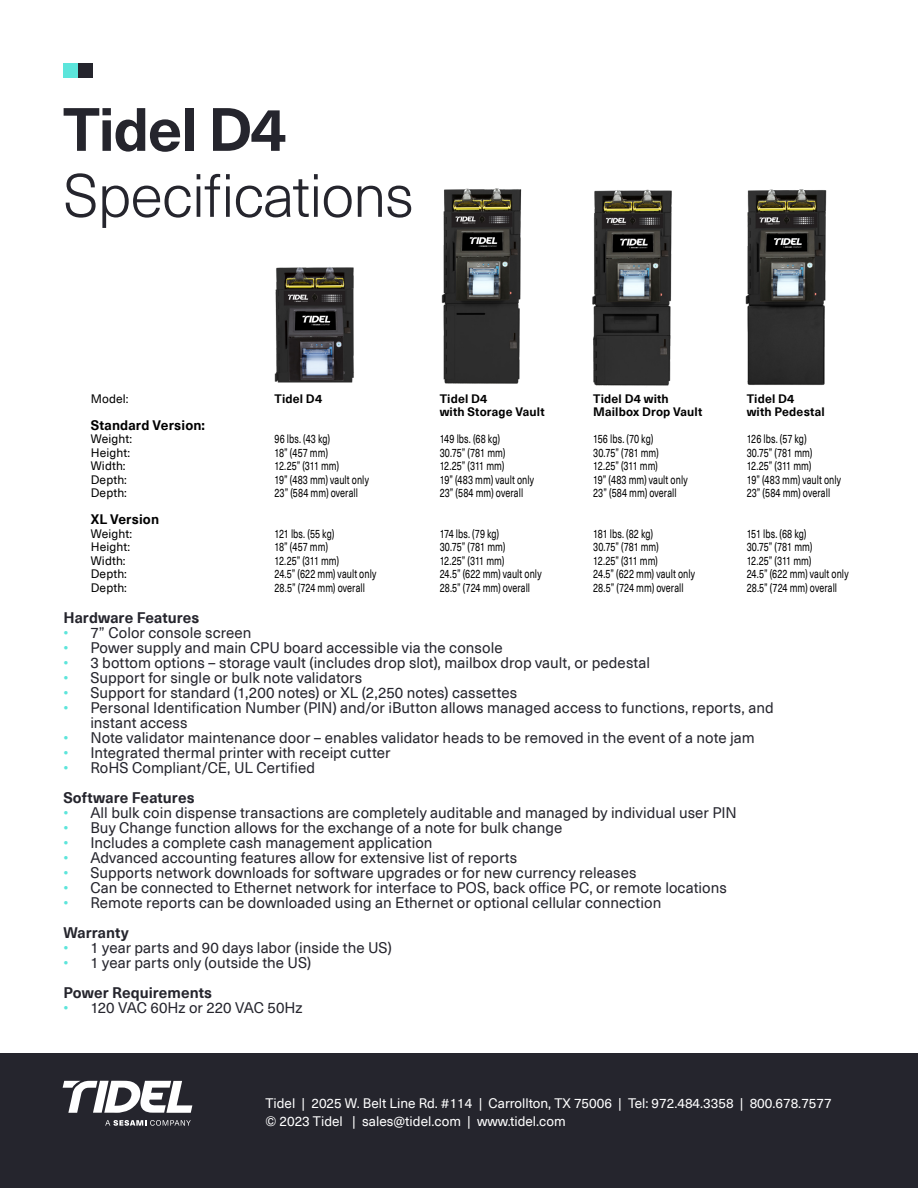
<style>
.page{position:relative;width:918px;height:1188px;background:#fff}
.page>*{position:absolute;margin:0;border:0;box-sizing:border-box;transform-origin:0 0}
.t1{font:300 60px "Neue Haas Unica W1 G";letter-spacing:-.025em;color:#25252d}
.t2{font:700 60px "Neue Haas Unica W1 G";letter-spacing:-.025em;color:#25252d}
.t3{font:15px/15px "Neue Haas Unica W1 G";letter-spacing:.005em;color:#25252d}
.t4{font:700 15px "Neue Haas Unica W1 G";letter-spacing:.005em;color:#25252d}
.t5{font:13.5px/18px "Neue Haas Unica W1 G";color:#fff}
.t6{font:700 13.5px "Neue Haas Unica W1 G";letter-spacing:.01em;color:#000}
.t7{font:12px "Neue Haas Unica W1 G";letter-spacing:.005em;color:#000;scale:.75 1}
.t8{font:700 12px "Neue Haas Unica W1 G";letter-spacing:.015em;color:#000}
.t9{font:12px "Neue Haas Unica W1 G";letter-spacing:.005em;color:#000}
.s1{color:#5ce5db}
</style>
<div class="page">
<div style="left:63px;top:63px;width:15px;height:15px;background:#5ce5db"></div>
<div style="left:78px;top:63px;width:15px;height:15px;background:#25252d"></div>
<div style="left:0;top:1054px;width:918px;height:134px;background:#25252d"></div>
<svg style="left:63px;top:1081px;width:129px;height:32px"></svg>
<svg style="left:105px;top:1120px;width:86px;height:6px"></svg>
<img style="left:274px;top:267px;width:80px;height:116px">
<img style="left:441px;top:188px;width:81px;height:196px">
<img style="left:745px;top:189px;width:82px;height:196px">
<img style="left:592px;top:189px;width:80px;height:197px">
<p class="t2" style="left:63px;top:84px;width:225px">Tidel D4</p>
<p class="t1" style="left:63px;top:152px;width:352px">Specifications</p>
<p class="t9" style="left:91px;top:390px;width:39px">Model:</p>
<p class="t6" style="left:91px;top:415px;width:116px">Standard Version:</p>
<p class="t9" style="left:91px;top:430px;width:43px">Weight:</p>
<p class="t9" style="left:91px;top:444px;width:41px">Height:</p>
<p class="t9" style="left:91px;top:457px;width:36px">Width:</p>
<p class="t9" style="left:91px;top:471px;width:38px">Depth:</p>
<p class="t9" style="left:91px;top:484px;width:38px">Depth:</p>
<p class="t6" style="left:91px;top:509px;width:70px">XL Version</p>
<p class="t9" style="left:91px;top:525px;width:43px">Weight:</p>
<p class="t9" style="left:91px;top:538px;width:41px">Height:</p>
<p class="t9" style="left:91px;top:552px;width:36px">Width:</p>
<p class="t9" style="left:91px;top:565px;width:38px">Depth:</p>
<p class="t9" style="left:91px;top:579px;width:38px">Depth:</p>
<p class="t8" style="left:274px;top:389px;width:49px">Tidel D4</p>
<p class="t7" style="left:274px;top:430px;width:76px">96 lbs. (43 kg)</p>
<p class="t7" style="left:274px;top:444px;width:73px">18” (457 mm)</p>
<p class="t7" style="left:274px;top:457px;width:88px">12.25” (311 mm)</p>
<p class="t7" style="left:274px;top:471px;width:127px">19” (483 mm) vault only</p>
<p class="t7" style="left:274px;top:484px;width:113px">23” (584 mm) overall</p>
<p class="t7" style="left:274px;top:525px;width:81px">121 lbs. (55 kg)</p>
<p class="t7" style="left:274px;top:538px;width:73px">18” (457 mm)</p>
<p class="t7" style="left:274px;top:552px;width:88px">12.25” (311 mm)</p>
<p class="t7" style="left:274px;top:565px;width:137px">24.5” (622 mm) vault only</p>
<p class="t7" style="left:274px;top:579px;width:122px">28.5” (724 mm) overall</p>
<p class="t8" style="left:440px;top:389px;width:49px">Tidel D4</p>
<p class="t8" style="left:440px;top:403px;width:106px">with Storage Vault</p>
<p class="t7" style="left:440px;top:430px;width:82px">149 lbs. (68 kg)</p>
<p class="t7" style="left:440px;top:444px;width:89px">30.75” (781 mm)</p>
<p class="t7" style="left:440px;top:457px;width:88px">12.25” (311 mm)</p>
<p class="t7" style="left:440px;top:471px;width:127px">19” (483 mm) vault only</p>
<p class="t7" style="left:440px;top:484px;width:113px">23” (584 mm) overall</p>
<p class="t7" style="left:440px;top:525px;width:81px">174 lbs. (79 kg)</p>
<p class="t7" style="left:440px;top:538px;width:89px">30.75” (781 mm)</p>
<p class="t7" style="left:440px;top:552px;width:88px">12.25” (311 mm)</p>
<p class="t7" style="left:440px;top:565px;width:137px">24.5” (622 mm) vault only</p>
<p class="t7" style="left:440px;top:579px;width:122px">28.5” (724 mm) overall</p>
<p class="t8" style="left:593px;top:389px;width:77px">Tidel D4 with</p>
<p class="t8" style="left:593px;top:403px;width:111px">Mailbox Drop Vault</p>
<p class="t7" style="left:593px;top:430px;width:82px">156 lbs. (70 kg)</p>
<p class="t7" style="left:593px;top:444px;width:89px">30.75” (781 mm)</p>
<p class="t7" style="left:593px;top:457px;width:88px">12.25” (311 mm)</p>
<p class="t7" style="left:593px;top:471px;width:127px">19” (483 mm) vault only</p>
<p class="t7" style="left:593px;top:484px;width:113px">23” (584 mm) overall</p>
<p class="t7" style="left:593px;top:525px;width:81px">181 lbs. (82 kg)</p>
<p class="t7" style="left:593px;top:538px;width:89px">30.75” (781 mm)</p>
<p class="t7" style="left:593px;top:552px;width:88px">12.25” (311 mm)</p>
<p class="t7" style="left:593px;top:565px;width:137px">24.5” (622 mm) vault only</p>
<p class="t7" style="left:593px;top:579px;width:122px">28.5” (724 mm) overall</p>
<p class="t8" style="left:747px;top:389px;width:49px">Tidel D4</p>
<p class="t8" style="left:747px;top:403px;width:80px">with Pedestal</p>
<p class="t7" style="left:747px;top:430px;width:81px">126 lbs. (57 kg)</p>
<p class="t7" style="left:747px;top:444px;width:89px">30.75” (781 mm)</p>
<p class="t7" style="left:747px;top:457px;width:88px">12.25” (311 mm)</p>
<p class="t7" style="left:747px;top:471px;width:127px">19” (483 mm) vault only</p>
<p class="t7" style="left:747px;top:484px;width:113px">23” (584 mm) overall</p>
<p class="t7" style="left:747px;top:525px;width:81px">151 lbs. (68 kg)</p>
<p class="t7" style="left:747px;top:538px;width:89px">30.75” (781 mm)</p>
<p class="t7" style="left:747px;top:552px;width:88px">12.25” (311 mm)</p>
<p class="t7" style="left:747px;top:565px;width:137px">24.5” (622 mm) vault only</p>
<p class="t7" style="left:747px;top:579px;width:122px">28.5” (724 mm) overall</p>
<p class="t4" style="left:63px;top:607px;width:138px">Hardware Features</p>
<p class="t3" style="left:63px;top:625px;width:190px"><span class="s1">•</span> 7” Color console screen</p>
<p class="t3" style="left:63px;top:640px;width:441px"><span class="s1">•</span> Power supply and main CPU board accessible via the console</p>
<p class="t3" style="left:63px;top:655px;width:588px"><span class="s1">•</span> 3 bottom options – storage vault (includes drop slot), mailbox drop vault, or pedestal</p>
<p class="t3" style="left:63px;top:670px;width:300px"><span class="s1">•</span> Support for single or bulk note validators</p>
<p class="t3" style="left:63px;top:685px;width:455px"><span class="s1">•</span> Support for standard (1,200 notes) or XL (2,250 notes) cassettes</p>
<p class="t3" style="left:90px;top:700px;width:685px;text-indent:-27px"><span class="s1">•</span> Personal Identification Number (PIN) and/or iButton allows managed access to functions, reports, and instant access</p>
<p class="t3" style="left:63px;top:730px;width:693px"><span class="s1">•</span> Note validator maintenance door – enables validator heads to be removed in the event of a note jam</p>
<p class="t3" style="left:63px;top:745px;width:329px"><span class="s1">•</span> Integrated thermal printer with receipt cutter</p>
<p class="t3" style="left:63px;top:760px;width:253px"><span class="s1">•</span> RoHS Compliant/CE, UL Certified</p>
<p class="t4" style="left:63px;top:787px;width:133px">Software Features</p>
<p class="t3" style="left:63px;top:805px;width:675px"><span class="s1">•</span> All bulk coin dispense transactions are completely auditable and managed by individual user PIN</p>
<p class="t3" style="left:63px;top:820px;width:501px"><span class="s1">•</span> Buy Change function allows for the exchange of a note for bulk change</p>
<p class="t3" style="left:63px;top:835px;width:371px"><span class="s1">•</span> Includes a complete cash management application</p>
<p class="t3" style="left:63px;top:850px;width:455px"><span class="s1">•</span> Advanced accounting features allow for extensive list of reports</p>
<p class="t3" style="left:63px;top:865px;width:575px"><span class="s1">•</span> Supports network downloads for software upgrades or for new currency releases</p>
<p class="t3" style="left:63px;top:880px;width:665px"><span class="s1">•</span> Can be connected to Ethernet network for interface to POS, back office PC, or remote locations</p>
<p class="t3" style="left:63px;top:895px;width:599px"><span class="s1">•</span> Remote reports can be downloaded using an Ethernet or optional cellular connection</p>
<p class="t4" style="left:63px;top:922px;width:67px">Warranty</p>
<p class="t3" style="left:63px;top:940px;width:330px"><span class="s1">•</span> 1 year parts and 90 days labor (inside the US)</p>
<p class="t3" style="left:63px;top:955px;width:249px"><span class="s1">•</span> 1 year parts only (outside the US)</p>
<p class="t4" style="left:63px;top:982px;width:150px">Power Requirements</p>
<p class="t3" style="left:63px;top:1000px;width:241px"><span class="s1">•</span> 120 VAC 60Hz or 220 VAC 50Hz</p>
<p class="t5" style="left:266px;top:1093px;width:568px">Tidel | 2025 W. Belt Line Rd. #114 | Carrollton, TX 75006 | Tel: 972.484.3358 | 800.678.7577 © 2023 Tidel | sales@tidel.com | www.tidel.com</p>
</div>
